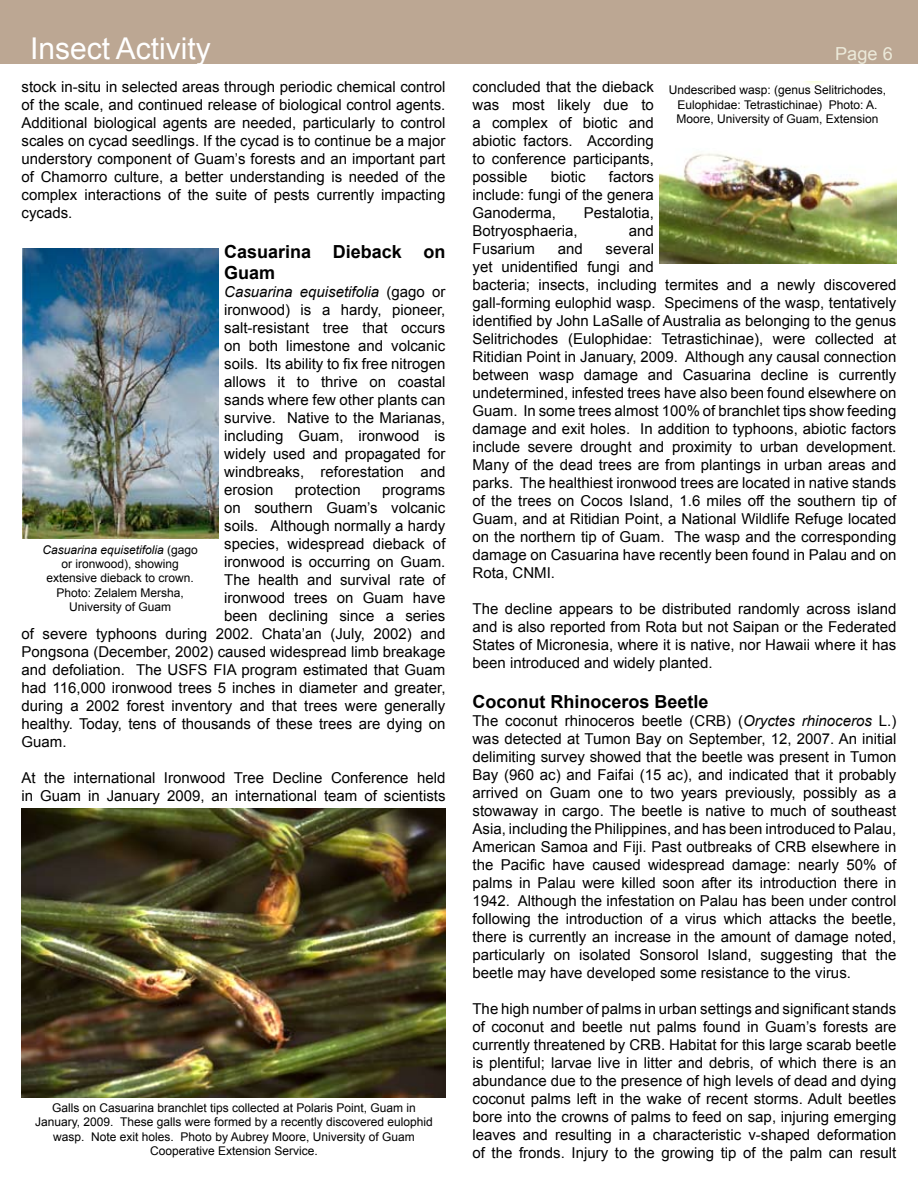
<style>
.page{position:relative;width:918px;height:1188px;background:#fff}
.page>*{position:absolute;margin:0;border:0;box-sizing:border-box;transform-origin:0 0}
.t1{font:30px "Arial";color:#fff}
.t2{font:700 18px/21.6px "Arial";color:#000}
.t3{font:18px "Arial";color:#eceada}
.t4{font:15px/18px "Arial";color:#000;text-align:justify}
.t5{font:12px/14.4px "Arial";color:#000;text-align:center}
.s1{font-style:italic}
</style>
<div class="page">
<div style="left:0;top:0;width:918px;height:64px;background:#bca793"></div>
<img style="left:22px;top:249px;width:197px;height:290px">
<img style="left:22px;top:808px;width:424px;height:289px">
<img style="left:660px;top:81px;width:236px;height:182px">
<h1 class="t1" style="left:30px;top:29px;width:182px">Insect Activity</h1>
<p class="t3" style="left:835px;top:42px;width:59px">Page 6</p>
<p class="t4" style="left:22px;top:78px;width:425px">stock in-situ in selected areas through periodic chemical control of the scale, and continued release of biological control agents.<br>Additional biological agents are needed, particularly to control scales on cycad seedlings. If the cycad is to continue be a major understory component of Guam’s forests and an important part of Chamorro culture, a better understanding is needed of the complex interactions of the suite of pests currently impacting cycads.</p>
<p class="t2" style="left:224px;top:241px;width:223px">Casuarina Dieback on<br>Guam</p>
<p class="t4" style="left:224px;top:283px;width:223px"><span class="s1">Casuarina equisetifolia</span> (gago or ironwood) is a hardy, pioneer, salt-resistant tree that occurs on both limestone and volcanic soils. Its ability to fix free nitrogen allows it to thrive on coastal sands where few other plants can survive. Native to the Marianas, including Guam, ironwood is widely used and propagated for windbreaks, reforestation and erosion</p>
<p class="t4" style="left:473px;top:78px;width:183px">concluded that the dieback was most likely due to a complex of biotic and abiotic factors. According to conference participants, possible</p>
<p class="t5" style="left:669px;top:83px;width:219px">Undescribed wasp: (genus Selitrichodes,<br>Eulophidae: Tetrastichinae) Photo: A.<br>Moore, University of Guam, Extension</p>
<p class="t4" style="left:473px;top:168px;width:183px;text-indent:136px">factors include: fungi of the genera Ganoderma,</p>
<p class="t4" style="left:551px;top:168px;width:37px">biotic</p>
<p class="t4" style="left:584px;top:204px;width:72px">Pestalotia,</p>
<p class="t4" style="left:473px;top:222px;width:107px">Botryosphaeria,</p>
<p class="t4" style="left:629px;top:222px;width:27px">and</p>
<p class="t4" style="left:473px;top:240px;width:64px">Fusarium</p>
<p class="t4" style="left:558px;top:240px;width:27px">and</p>
<p class="t4" style="left:473px;top:240px;width:425px;text-align:left;text-indent:133px">several<br>yet unidentified fungi and<br>bacteria; insects, including termites and a newly discovered gall-forming eulophid wasp. Specimens of the wasp, tentatively identified by John LaSalle of Australia as belonging to the genus Selitrichodes (Eulophidae: Tetrastichinae), were collected at Ritidian Point in January, 2009. Although any causal connection between wasp damage and Casuarina decline is currently undetermined, infested trees have also been found elsewhere on Guam. In some trees almost 100% of branchlet tips show feeding damage and exit holes. In addition to typhoons, abiotic factors include severe drought and proximity to urban development.<br>Many of the dead trees are from plantings in urban areas and parks. The healthiest ironwood trees are located in native stands of the trees on Cocos Island, 1.6 miles off the southern tip of Guam, and at Ritidian Point, a National Wildlife Refuge located on the northern tip of Guam. The wasp and the corresponding damage on Casuarina have recently been found in Palau and on Rota, CNMI.</p>
<p class="t4" style="left:473px;top:600px;width:425px">The decline appears to be distributed randomly across island and is also reported from Rota but not Saipan or the Federated States of Micronesia, where it is native, nor Hawaii where it has been introduced and widely planted.</p>
<p class="t2" style="left:472px;top:691px;width:238px">Coconut Rhinoceros Beetle</p>
<p class="t4" style="left:472px;top:711px;width:425px">The coconut rhinoceros beetle (CRB) (<span class="s1">Oryctes rhinoceros</span> L.) was detected at Tumon Bay on September, 12, 2007. An initial delimiting survey showed that the beetle was present in Tumon Bay (960 ac) and Faifai (15 ac), and indicated that it probably arrived on Guam one to two years previously, possibly as a stowaway in cargo. The beetle is native to much of southeast Asia, including the Philippines, and has been introduced to Palau, American Samoa and Fiji. Past outbreaks of CRB elsewhere in the Pacific have caused widespread damage: nearly 50% of palms in Palau were killed soon after its introduction there in 1942. Although the infestation on Palau has been under control following the introduction of a virus which attacks the beetle, there is currently an increase in the amount of damage noted, particularly on isolated Sonsorol Island, suggesting that the beetle may have developed some resistance to the virus.</p>
<p class="t4" style="left:472px;top:999px;width:425px">The high number of palms in urban settings and significant stands of coconut and beetle nut palms found in Guam’s forests are currently threatened by CRB. Habitat for this large scarab beetle is plentiful; larvae live in litter and debris, of which there is an abundance due to the presence of high levels of dead and dying coconut palms left in the wake of recent storms. Adult beetles bore into the crowns of palms to feed on sap, injuring emerging leaves and resulting in a characteristic v-shaped deformation of the fronds. Injury to the growing tip of the palm can result</p>
<p class="t4" style="left:295px;top:481px;width:67px">protection</p>
<p class="t4" style="left:382px;top:481px;width:65px">programs</p>
<p class="t4" style="left:224px;top:499px;width:223px">on southern Guam’s volcanic</p>
<p class="t4" style="left:224px;top:517px;width:223px">soils. Although normally a hardy</p>
<p class="t4" style="left:224px;top:535px;width:223px">species, widespread dieback of</p>
<p class="t4" style="left:224px;top:553px;width:223px">ironwood is occurring on Guam.</p>
<p class="t4" style="left:224px;top:571px;width:223px">The health and survival rate of</p>
<p class="t4" style="left:224px;top:589px;width:223px">ironwood trees on Guam have</p>
<p class="t4" style="left:224px;top:607px;width:223px">been declining since a series</p>
<p class="t4" style="left:22px;top:625px;width:425px">of severe typhoons during 2002. Chata’an (July, 2002) and</p>
<p class="t4" style="left:22px;top:643px;width:425px">Pongsona (December, 2002) caused widespread limb breakage</p>
<p class="t4" style="left:22px;top:661px;width:425px">and defoliation. The USFS FIA program estimated that Guam</p>
<p class="t4" style="left:22px;top:679px;width:425px">had 116,000 ironwood trees 5 inches in diameter and greater,</p>
<p class="t4" style="left:22px;top:697px;width:425px">during a 2002 forest inventory and that trees were generally</p>
<p class="t4" style="left:22px;top:715px;width:425px">healthy. Today, tens of thousands of these trees are dying on</p>
<p class="t4" style="left:22px;top:733px;width:47px">Guam.</p>
<p class="t4" style="left:22px;top:769px;width:425px">At the international Ironwood Tree Decline Conference held in Guam in January 2009, an international team of scientists</p>
<p class="t5" style="left:42px;top:542px;width:157px"><span class="s1">Casuarina equisetifolia</span> (gago or ironwood), showing extensive dieback to crown.<br>Photo: Zelalem Mersha,<br>University of Guam</p>
<p class="t5" style="left:35px;top:1101px;width:399px">Galls on Casuarina branchlet tips collected at Polaris Point, Guam in January, 2009. These galls were formed by a recently discovered eulophid wasp. Note exit holes. Photo by Aubrey Moore, University of Guam Cooperative Extension Service.</p>
</div>
